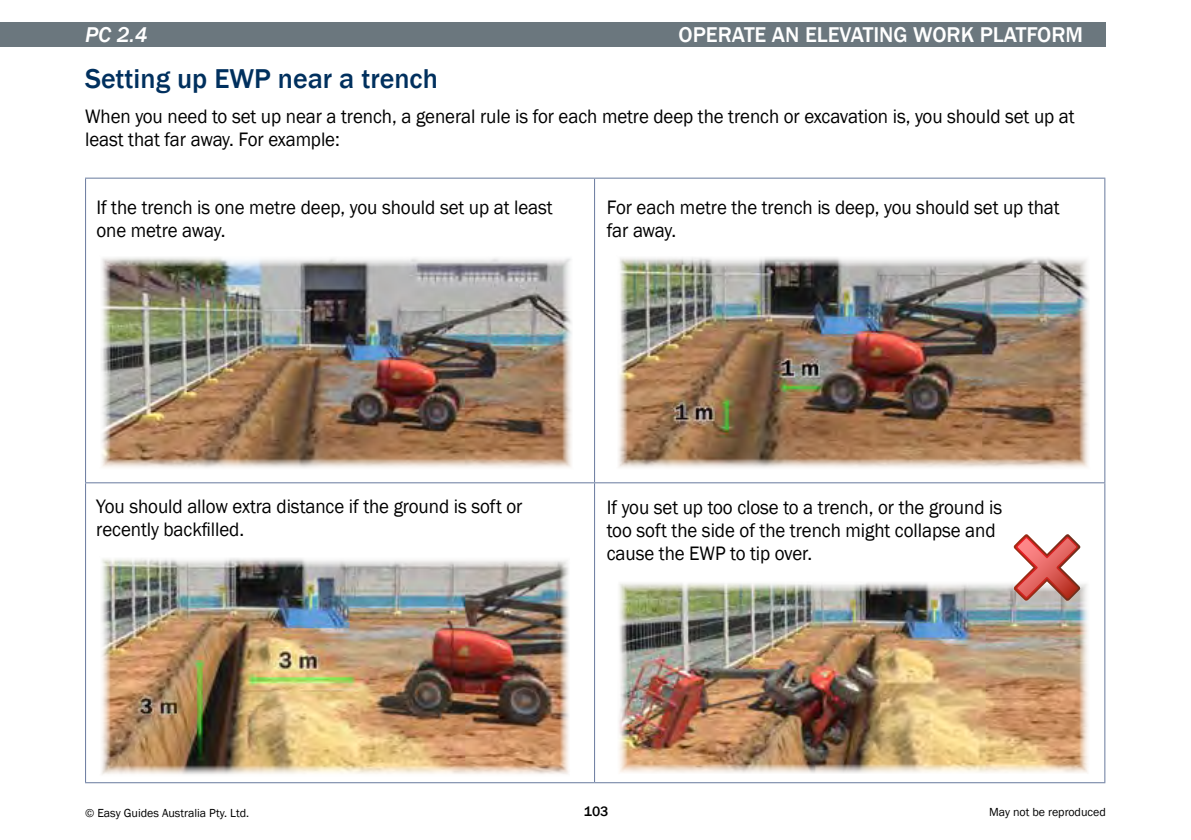
<style>
.page{position:relative;width:1191px;height:840px;background:#fff}
.page>*{position:absolute;margin:0;border:0;box-sizing:border-box;transform-origin:0 0}
.t1{font:500 28px "Franklin Gothic";color:#00305e}
.t2{font:500 22px "Franklin Gothic";color:#fff}
.t3{font:italic 500 22px "Franklin Gothic";color:#fff}
.t4{font:20px/22.8px "Franklin Gothic";letter-spacing:-.005em;color:#000;scale:.95 1}
.t5{font:500 14px "Franklin Gothic";color:#000}
.t6{font:12px "Franklin Gothic";color:#000}
</style>
<div class="page">
<div style="left:0;top:23px;width:1106px;height:24px;background:#6b777e"></div>
<hr style="left:594px;top:178px;width:1px;height:304px;background:#687a9e">
<hr style="left:85px;top:482px;width:509px;height:1px;background:#687a9e">
<hr style="left:594px;top:482px;width:511px;height:1px;background:#687a9e">
<hr style="left:594px;top:483px;width:1px;height:298px;background:#687a9e">
<hr style="left:85px;top:177px;width:509px;height:1px;background:#687a9e">
<hr style="left:85px;top:178px;width:1px;height:304px;background:#687a9e">
<hr style="left:594px;top:177px;width:511px;height:1px;background:#687a9e">
<hr style="left:1104px;top:178px;width:1px;height:304px;background:#687a9e">
<hr style="left:85px;top:483px;width:1px;height:298px;background:#687a9e">
<hr style="left:1104px;top:483px;width:1px;height:298px;background:#687a9e">
<hr style="left:85px;top:781px;width:509px;height:1px;background:#687a9e">
<hr style="left:594px;top:781px;width:511px;height:1px;background:#687a9e">
<img style="left:101px;top:257px;width:471px;height:211px">
<img style="left:101px;top:558px;width:468px;height:217px">
<img style="left:618px;top:257px;width:471px;height:211px">
<img style="left:619px;top:582px;width:469px;height:191px">
<svg style="left:1013px;top:534px;width:67px;height:66px"></svg>
<p class="t3" style="left:85px;top:22px;width:64px">PC 2.4</p>
<p class="t2" style="left:678px;top:21px;width:406px">OPERATE AN ELEVATING WORK PLATFORM</p>
<h1 class="t1" style="left:85px;top:61px;width:354px">Setting up EWP near a trench</h1>
<p class="t4" style="left:85px;top:105px;width:1043px">When you need to set up near a trench, a general rule is for each metre deep the trench or excavation is, you should set up at least that far away. For example:</p>
<p class="t4" style="left:96px;top:196px;width:482px">If the trench is one metre deep, you should set up at least one metre away.</p>
<p class="t4" style="left:607px;top:196px;width:478px">For each metre the trench is deep, you should set up that far away.</p>
<p class="t4" style="left:96px;top:495px;width:450px">You should allow extra distance if the ground is soft or recently backfilled.</p>
<p class="t4" style="left:607px;top:496px;width:418px">If you set up too close to a trench, or the ground is too soft the side of the trench might collapse and cause the EWP to tip over.</p>
<p class="t6" style="left:85px;top:805px;width:166px">© Easy Guides Australia Pty. Ltd.</p>
<p class="t5" style="left:584px;top:802px;width:26px">103</p>
<p class="t6" style="left:989px;top:804px;width:118px">May not be reproduced</p>
</div>
